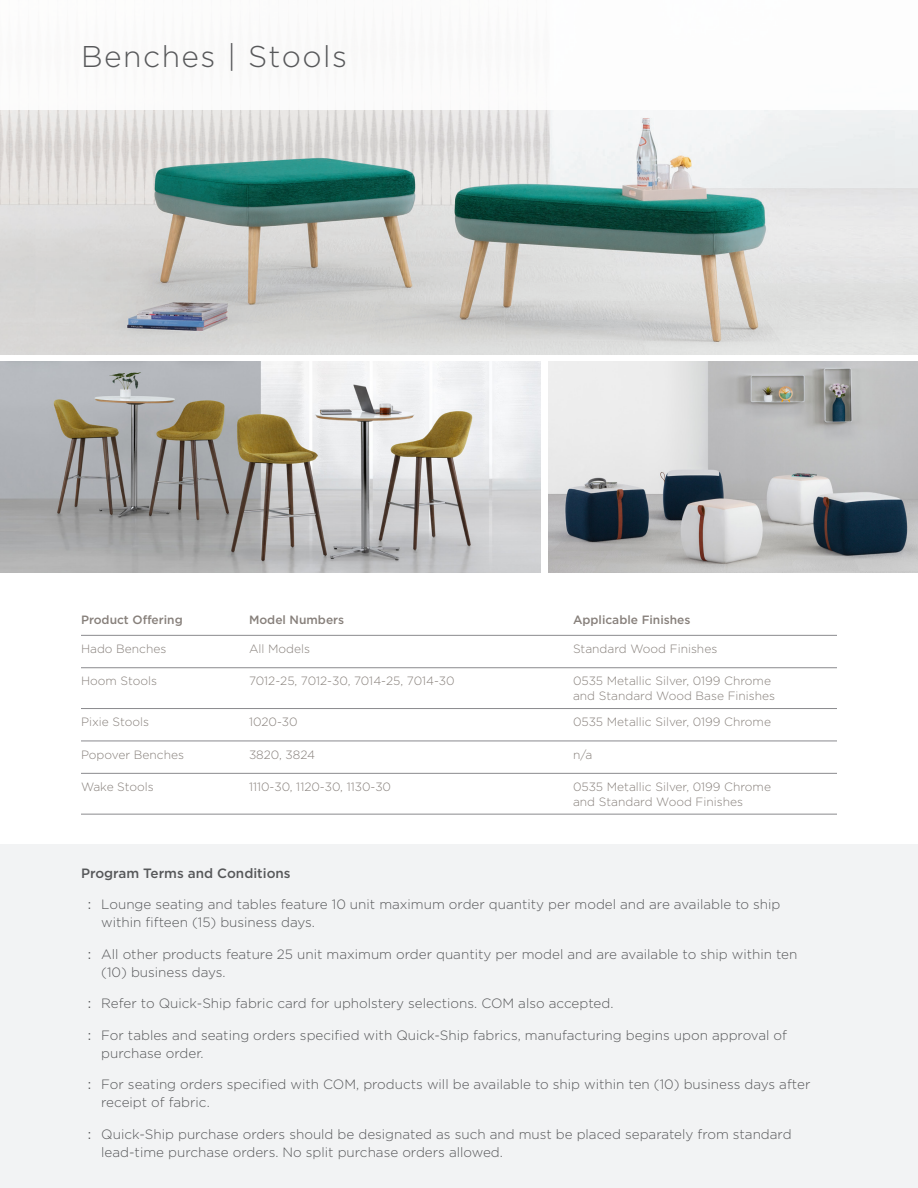
<style>
.page{position:relative;width:918px;height:1188px;background:#fff}
.page>*{position:absolute;margin:0;border:0;box-sizing:border-box;transform-origin:0 0}
.t1{font:300 30px "Gotham";letter-spacing:.05em;color:#57585a}
.t2{font:300 13.5px/18px "Gotham";color:#57585a}
.t3{font:500 13.5px "Gotham";color:#57585a}
.bullets{font:300 12px "Gotham";color:#87807b}
.bullets-2{font:500 12px "Gotham";color:#87807b}
.s1{font-weight:400}
</style>
<div class="page">
<div style="left:0;top:845px;width:918px;height:343px;background:#f2f3f4"></div>
<img style="left:0;top:110px;width:918px;height:244px">
<hr style="left:81px;top:635px;width:162px;height:1px;background:#8a8a8e">
<hr style="left:243px;top:635px;width:324px;height:1px;background:#8a8a8e">
<hr style="left:567px;top:635px;width:270px;height:1px;background:#8a8a8e">
<hr style="left:81px;top:667px;width:162px;height:1px;background:#8a8a8e">
<hr style="left:243px;top:667px;width:324px;height:1px;background:#8a8a8e">
<hr style="left:567px;top:667px;width:270px;height:1px;background:#8a8a8e">
<hr style="left:81px;top:708px;width:162px;height:1px;background:#8a8a8e">
<hr style="left:243px;top:708px;width:324px;height:1px;background:#8a8a8e">
<hr style="left:567px;top:708px;width:270px;height:1px;background:#8a8a8e">
<hr style="left:81px;top:741px;width:162px;height:1px;background:#8a8a8e">
<hr style="left:243px;top:741px;width:324px;height:1px;background:#8a8a8e">
<hr style="left:567px;top:741px;width:270px;height:1px;background:#8a8a8e">
<hr style="left:81px;top:773px;width:162px;height:1px;background:#8a8a8e">
<hr style="left:243px;top:773px;width:324px;height:1px;background:#8a8a8e">
<hr style="left:567px;top:773px;width:270px;height:1px;background:#8a8a8e">
<hr style="left:81px;top:814px;width:162px;height:1px;background:#8a8a8e">
<hr style="left:243px;top:814px;width:324px;height:1px;background:#8a8a8e">
<hr style="left:567px;top:814px;width:270px;height:1px;background:#8a8a8e">
<img style="left:548px;top:362px;width:370px;height:210px">
<img style="left:0;top:362px;width:541px;height:210px">
<p class="t1" style="left:81px;top:38px;width:267px">Benches | Stools</p>
<p class="bullets-2" style="left:81px;top:612px;width:103px">Product Offering</p>
<p class="bullets-2" style="left:249px;top:612px;width:97px">Model Numbers</p>
<p class="bullets-2" style="left:573px;top:612px;width:119px">Applicable Finishes</p>
<p class="bullets" style="left:81px;top:641px;width:87px">Hado Benches</p>
<p class="bullets" style="left:249px;top:641px;width:63px">All Models</p>
<p class="bullets" style="left:573px;top:641px;width:146px">Standard Wood Finishes</p>
<p class="bullets" style="left:81px;top:674px;width:78px">Hoom Stools</p>
<p class="bullets" style="left:249px;top:674px;width:207px">7012-25, 7012-30, 7014-25, 7014-30</p>
<p class="bullets" style="left:573px;top:674px;width:200px">0535 Metallic Silver, 0199 Chrome</p>
<p class="bullets" style="left:573px;top:689px;width:204px">and Standard Wood Base Finishes</p>
<p class="bullets" style="left:81px;top:714px;width:69px">Pixie Stools</p>
<p class="bullets" style="left:249px;top:714px;width:50px">1020-30</p>
<p class="bullets" style="left:573px;top:714px;width:200px">0535 Metallic Silver, 0199 Chrome</p>
<p class="bullets" style="left:81px;top:747px;width:105px">Popover Benches</p>
<p class="bullets" style="left:249px;top:747px;width:68px">3820, 3824</p>
<p class="bullets" style="left:573px;top:747px;width:21px">n/a</p>
<p class="bullets" style="left:81px;top:779px;width:74px">Wake Stools</p>
<p class="bullets" style="left:249px;top:779px;width:144px">1110-30, 1120-30, 1130-30</p>
<p class="bullets" style="left:573px;top:779px;width:200px">0535 Metallic Silver, 0199 Chrome</p>
<p class="bullets" style="left:573px;top:794px;width:172px">and Standard Wood Finishes</p>
<p class="t3" style="left:81px;top:864px;width:211px">Program Terms and Conditions</p>
<p class="t2" style="left:101px;top:895px;width:681px;text-indent:-14px"><span class="s1">:</span> Lounge seating and tables feature 10 unit maximum order quantity per model and are available to ship within fifteen (15) business days.</p>
<p class="t2" style="left:101px;top:945px;width:698px;text-indent:-14px"><span class="s1">:</span> All other products feature 25 unit maximum order quantity per model and are available to ship within ten (10) business days.</p>
<p class="t2" style="left:88px;top:994px;width:527px"><span class="s1">:</span> Refer to Quick-Ship fabric card for upholstery selections. COM also accepted.</p>
<p class="t2" style="left:101px;top:1026px;width:687px;text-indent:-14px"><span class="s1">:</span> For tables and seating orders specified with Quick-Ship fabrics, manufacturing begins upon approval of purchase order.</p>
<p class="t2" style="left:101px;top:1075px;width:711px;text-indent:-14px"><span class="s1">:</span> For seating orders specified with COM, products will be available to ship within ten (10) business days after receipt of fabric.</p>
<p class="t2" style="left:101px;top:1125px;width:692px;text-indent:-14px"><span class="s1">:</span> Quick-Ship purchase orders should be designated as such and must be placed separately from standard lead-time purchase orders. No split purchase orders allowed.</p>
</div>
